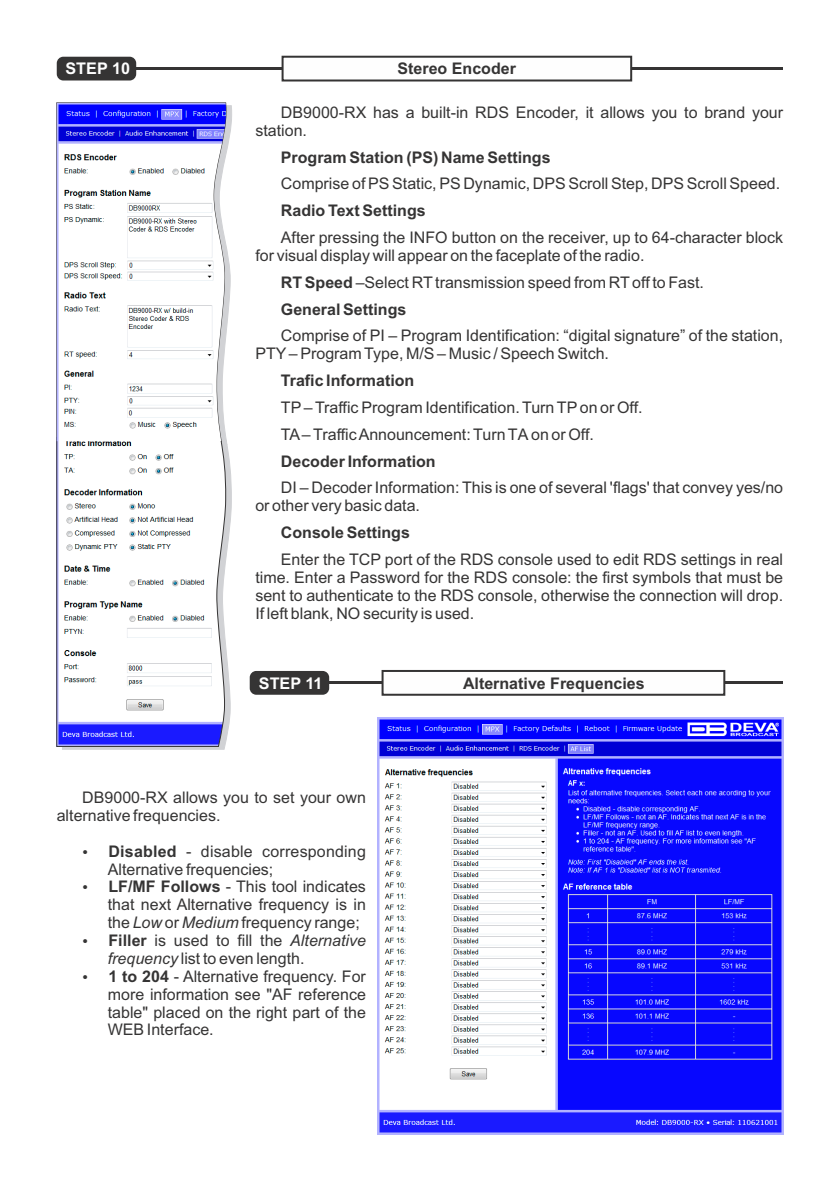
<style>
.page{position:relative;width:840px;height:1191px;background:#fff}
.page>*{position:absolute;margin:0;border:0;box-sizing:border-box;transform-origin:0 0}
.t1{font:16px/17.8px "Arial";color:#353434}
.t2{font:700 16px "Arial";color:#353434}
.t3{font:700 16px "Arial";color:#fefefe}
.s1{font-weight:700}
.s2{font-style:italic}
</style>
<div class="page">
<hr style="left:323px;top:681px;width:459px;height:3px;background:#353434">
<div style="left:249px;top:671px;width:80px;height:23px;background:#353434;border-radius:7px"></div>
<hr style="left:130px;top:67px;width:652px;height:3px;background:#353434">
<div style="left:57px;top:57px;width:79px;height:23px;background:#353434;border-radius:7px"></div>
<svg style="left:381px;top:670px;width:345px;height:26px"></svg>
<img style="left:377px;top:717px;width:405px;height:417px">
<svg style="left:62px;top:105px;width:170px;height:645px"></svg>
<svg style="left:56px;top:102px;width:171px;height:645px"></svg>
<svg style="left:281px;top:55px;width:351px;height:27px"></svg>
<img style="left:57px;top:103px;width:169px;height:338px">
<p class="t3" style="left:65px;top:63px;width:66px">STEP 10</p>
<p class="t2" style="left:397px;top:62px;width:120px">Stereo Encoder</p>
<p class="t1" style="left:255px;top:105px;width:529px;text-indent:26px">DB9000-RX has a built-in RDS Encoder, it allows you to brand your station.</p>
<p class="t2" style="left:281px;top:151px;width:271px">Program Station (PS) Name Settings</p>
<p class="t1" style="left:281px;top:176px;width:500px">Comprise of PS Static, PS Dynamic, DPS Scroll Step, DPS Scroll Speed.</p>
<p class="t2" style="left:281px;top:204px;width:146px">Radio Text Settings</p>
<p class="t1" style="left:255px;top:230px;width:529px;text-indent:26px">After pressing the INFO button on the receiver, up to 64-character block for visual display will appear on the faceplate of the radio.</p>
<p class="t1" style="left:281px;top:270px;width:424px;line-height:26.8px"><span class="s1">RT Speed</span> –Select RTtransmission speed from RToff to Fast.<br><span class="s1">General Settings</span></p>
<p class="t1" style="left:255px;top:328px;width:529px;text-indent:26px">Comprise of PI – Program Identification: “digital signature” of the station,<br>PTY– Program Type, M/S – Music / Speech Switch.</p>
<p class="t2" style="left:281px;top:374px;width:135px">Trafic Information</p>
<p class="t1" style="left:281px;top:395px;width:363px;line-height:26.8px">TP– Traffic Program Identification. Turn TPon or Off.<br>TA– Traffic Announcement: Turn TA on or Off.</p>
<p class="t2" style="left:281px;top:455px;width:156px">Decoder Information</p>
<p class="t1" style="left:255px;top:480px;width:529px;text-indent:26px">DI – Decoder Information: This is one of several 'flags' that convey yes/no or other very basic data.</p>
<p class="t2" style="left:281px;top:526px;width:130px">Console Settings</p>
<p class="t1" style="left:255px;top:552px;width:529px;text-align:justify;text-indent:26px">Enter the TCP port of the RDS console used to edit RDS settings in real time. Enter a Password for the RDS console: the first symbols that must be sent to authenticate to the RDS console, otherwise the connection will drop.<br>If left blank, NO security is used.</p>
<p class="t3" style="left:259px;top:677px;width:65px">STEP 11</p>
<p class="t1" style="left:57px;top:790px;width:310px;text-indent:26px">DB9000-RX allows you to set your own alternative frequencies.</p>
<p class="t1" style="left:108px;top:843px;width:259px"><span class="s1">Disabled</span> - disable corresponding<br>Alternative frequencies;<br><span class="s1">LF/MF Follows</span> - This tool indicates that next Alternative frequency is in the <span class="s2">Low</span> or <span class="s2">Medium</span> frequency range;<br><span class="s1">Filler</span> is used to fill the <span class="s2">Alternative frequency</span> list to even length.<br><span class="s1">1 to 204</span> - Alternative frequency. For more information see "AF reference table" placed on the right part of the<br>WEB Interface.</p>
<p class="t2" style="left:463px;top:677px;width:183px">Alternative Frequencies</p>
</div>
